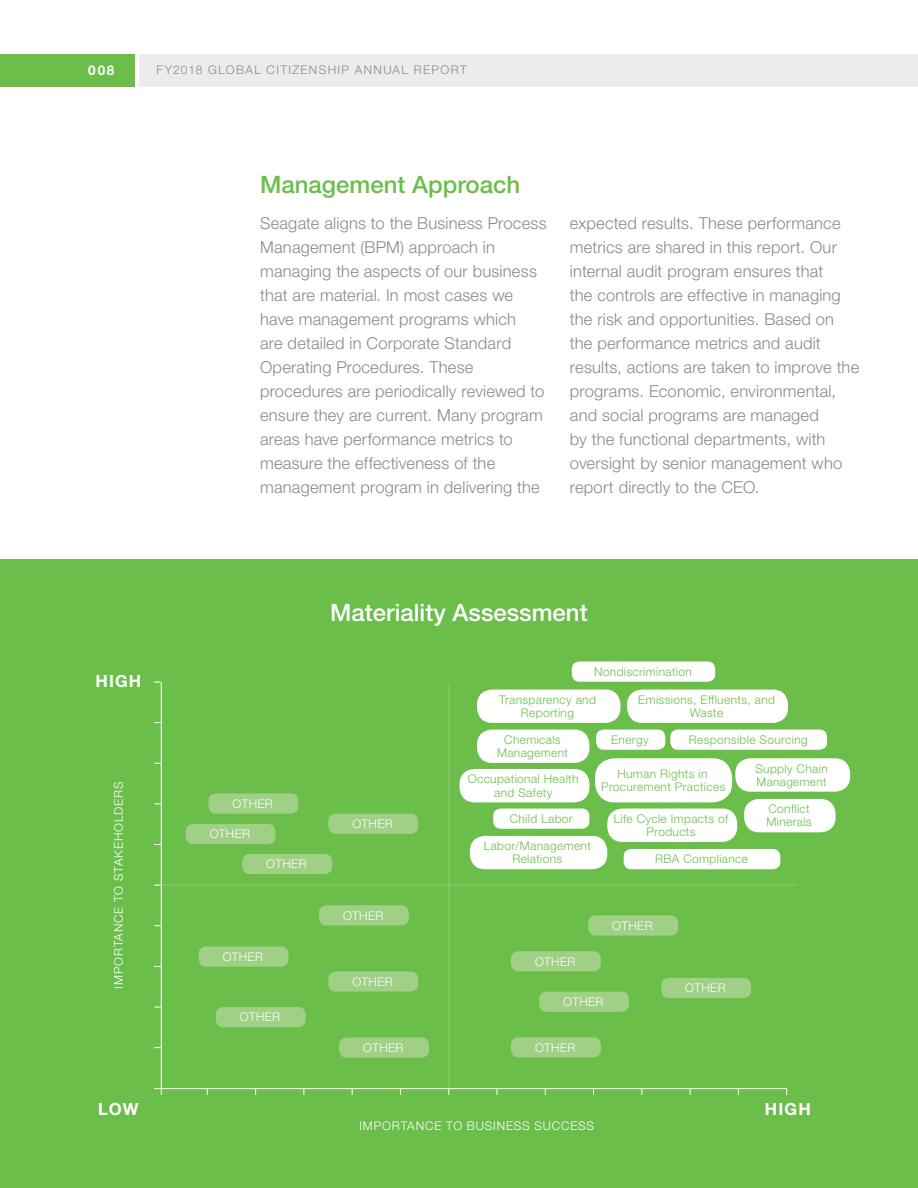
<style>
.page{position:relative;width:918px;height:1188px;background:#fff}
.page>*{position:absolute;margin:0;border:0;box-sizing:border-box;transform-origin:0 0}
.t1{font:500 24px "Helvetica Neue LT Std";color:#fff}
.t2{font:500 24px "Helvetica Neue LT Std";color:#6bbe4a}
.t3{font:700 16.8px "Helvetica Neue LT Std";letter-spacing:.065em;color:#fff}
.t4{font:300 16.5px/24px "Helvetica Neue LT Std";letter-spacing:.01em;color:#888a8d}
.t5{font:700 13.5px "Helvetica Neue LT Std";color:#fff}
.t6{font:300 12px/13.2px "Helvetica Neue LT Std";letter-spacing:.03em;color:#6bbe4a;text-align:center}
.t7{font:300 12px "Helvetica Neue LT Std";letter-spacing:.03em;color:#fff}
.t8{font:300 12px "Helvetica Neue LT Std";letter-spacing:.07em;color:#fff}
.t9{font:300 12px "Helvetica Neue LT Std";letter-spacing:.11em;color:#888a8d}
.t10{font:300 11.85px "Helvetica Neue LT Std";letter-spacing:.03em;color:#6bbe4a}
</style>
<div class="page">
<div style="left:0;top:54px;width:135px;height:32px;background:#6bbe4a"></div>
<div style="left:139px;top:54px;width:779px;height:32px;background:#edecec"></div>
<div style="left:0;top:559px;width:918px;height:629px;background:#6bbe4a"></div>
<hr style="left:154px;top:1088px;width:633px;height:1px;background:#fff">
<hr style="left:162px;top:885px;width:635px;height:1px;background:#91ca75">
<hr style="left:161px;top:682px;width:1px;height:413px;background:#fff">
<hr style="left:449px;top:682px;width:1px;height:406px;background:#91ca75">
<div style="left:339px;top:1038px;width:90px;height:20px;background:#9fd086;border-radius:8px"></div>
<div style="left:242px;top:854px;width:90px;height:20px;background:#9fd086;border-radius:8px"></div>
<div style="left:216px;top:1007px;width:90px;height:20px;background:#9fd086;border-radius:8px"></div>
<div style="left:186px;top:824px;width:90px;height:20px;background:#9fd086;border-radius:8px"></div>
<div style="left:199px;top:946px;width:89px;height:21px;background:#9fd086;border-radius:8px"></div>
<div style="left:208px;top:793px;width:90px;height:21px;background:#9fd086;border-radius:8px"></div>
<div style="left:319px;top:905px;width:90px;height:20px;background:#9fd086;border-radius:8px"></div>
<div style="left:588px;top:915px;width:90px;height:21px;background:#9fd086;border-radius:8px"></div>
<div style="left:572px;top:662px;width:143px;height:20px;background:#fff;border-radius:8px"></div>
<div style="left:596px;top:730px;width:69px;height:20px;background:#fff;border-radius:8px"></div>
<div style="left:493px;top:809px;width:96px;height:20px;background:#fff;border-radius:8px"></div>
<div style="left:470px;top:836px;width:137px;height:33px;background:#fff;border-radius:15px"></div>
<div style="left:744px;top:799px;width:92px;height:33px;background:#fff;border-radius:15px"></div>
<div style="left:670px;top:730px;width:157px;height:20px;background:#fff;border-radius:8px"></div>
<div style="left:624px;top:849px;width:156px;height:20px;background:#fff;border-radius:8px"></div>
<div style="left:477px;top:690px;width:144px;height:33px;background:#fff;border-radius:15px"></div>
<div style="left:477px;top:730px;width:112px;height:33px;background:#fff;border-radius:15px"></div>
<div style="left:460px;top:769px;width:129px;height:33px;background:#fff;border-radius:15px"></div>
<div style="left:607px;top:809px;width:130px;height:33px;background:#fff;border-radius:15px"></div>
<div style="left:595px;top:758px;width:137px;height:44px;background:#fff;border-radius:20px"></div>
<div style="left:735px;top:758px;width:115px;height:34px;background:#fff;border-radius:15px"></div>
<div style="left:627px;top:690px;width:161px;height:33px;background:#fff;border-radius:15px"></div>
<div style="left:511px;top:951px;width:90px;height:20px;background:#9fd086;border-radius:8px"></div>
<div style="left:511px;top:1037px;width:90px;height:20px;background:#9fd086;border-radius:8px"></div>
<div style="left:539px;top:992px;width:90px;height:20px;background:#9fd086;border-radius:8px"></div>
<div style="left:661px;top:978px;width:90px;height:20px;background:#9fd086;border-radius:8px"></div>
<div style="left:328px;top:971px;width:90px;height:21px;background:#9fd086;border-radius:8px"></div>
<div style="left:328px;top:814px;width:90px;height:20px;background:#9fd086;border-radius:8px"></div>
<p class="t5" style="left:88px;top:62px;width:28px">008</p>
<p class="t9" style="left:157px;top:63px;width:312px">FY2018 GLOBAL CITIZENSHIP ANNUAL REPORT</p>
<h1 class="t2" style="left:260px;top:170px;width:262px">Management Approach</h1>
<p class="t4" style="left:260px;top:211px;width:288px">Seagate aligns to the Business Process Management (BPM) approach in managing the aspects of our business that are material. In most cases we have management programs which<br>are detailed in Corporate Standard Operating Procedures. These procedures are periodically reviewed to ensure they are current. Many program areas have performance metrics to measure the effectiveness of the management program in delivering the</p>
<p class="t4" style="left:570px;top:211px;width:291px">expected results. These performance metrics are shared in this report. Our internal audit program ensures that<br>the controls are effective in managing the risk and opportunities. Based on the performance metrics and audit results, actions are taken to improve the programs. Economic, environmental, and social programs are managed<br>by the functional departments, with oversight by senior management who report directly to the CEO.</p>
<p class="t3" style="left:95px;top:671px;width:47px">HIGH</p>
<p class="t8" style="left:111px;top:989px;width:209px;rotate:-90deg">IMPORTANCE TO STAKEHOLDERS</p>
<p class="t7" style="left:232px;top:796px;width:42px">OTHER</p>
<p class="t7" style="left:210px;top:827px;width:42px">OTHER</p>
<p class="t7" style="left:266px;top:857px;width:42px">OTHER</p>
<p class="t7" style="left:223px;top:949px;width:42px">OTHER</p>
<p class="t7" style="left:240px;top:1010px;width:42px">OTHER</p>
<h1 class="t1" style="left:330px;top:598px;width:259px">Materiality Assessment</h1>
<p class="t6" style="left:594px;top:665px;width:99px">Nondiscrimination</p>
<p class="t7" style="left:352px;top:816px;width:42px">OTHER</p>
<p class="t7" style="left:343px;top:908px;width:42px">OTHER</p>
<p class="t7" style="left:352px;top:974px;width:42px">OTHER</p>
<p class="t7" style="left:363px;top:1040px;width:42px">OTHER</p>
<p class="t6" style="left:499px;top:693px;width:98px">Transparency and<br>Reporting</p>
<p class="t6" style="left:497px;top:733px;width:72px">Chemicals<br>Management</p>
<p class="t6" style="left:468px;top:772px;width:112px">Occupational Health and Safety</p>
<p class="t6" style="left:638px;top:693px;width:138px">Emissions, Effluents, and<br>Waste</p>
<p class="t6" style="left:689px;top:733px;width:120px">Responsible Sourcing</p>
<p class="t6" style="left:611px;top:733px;width:39px">Energy</p>
<p class="t6" style="left:601px;top:767px;width:126px">Human Rights in<br>Procurement Practices</p>
<p class="t6" style="left:755px;top:762px;width:74px">Supply Chain</p>
<p class="t10" style="left:757px;top:774px;width:71px">Management</p>
<p class="t6" style="left:510px;top:812px;width:64px">Child Labor</p>
<p class="t6" style="left:484px;top:839px;width:108px">Labor/Management<br>Relations</p>
<p class="t6" style="left:614px;top:812px;width:116px">Life Cycle Impacts of<br>Products</p>
<p class="t6" style="left:655px;top:852px;width:94px">RBA Compliance</p>
<p class="t6" style="left:766px;top:802px;width:47px;text-align:left">Conflict<br>Minerals</p>
<p class="t7" style="left:535px;top:954px;width:42px">OTHER</p>
<p class="t7" style="left:612px;top:918px;width:42px">OTHER</p>
<p class="t7" style="left:563px;top:994px;width:42px">OTHER</p>
<p class="t7" style="left:535px;top:1040px;width:42px">OTHER</p>
<p class="t7" style="left:685px;top:981px;width:42px">OTHER</p>
<p class="t3" style="left:98px;top:1099px;width:42px">LOW</p>
<p class="t3" style="left:765px;top:1099px;width:47px">HIGH</p>
<p class="t8" style="left:359px;top:1118px;width:236px">IMPORTANCE TO BUSINESS SUCCESS</p>
</div>
